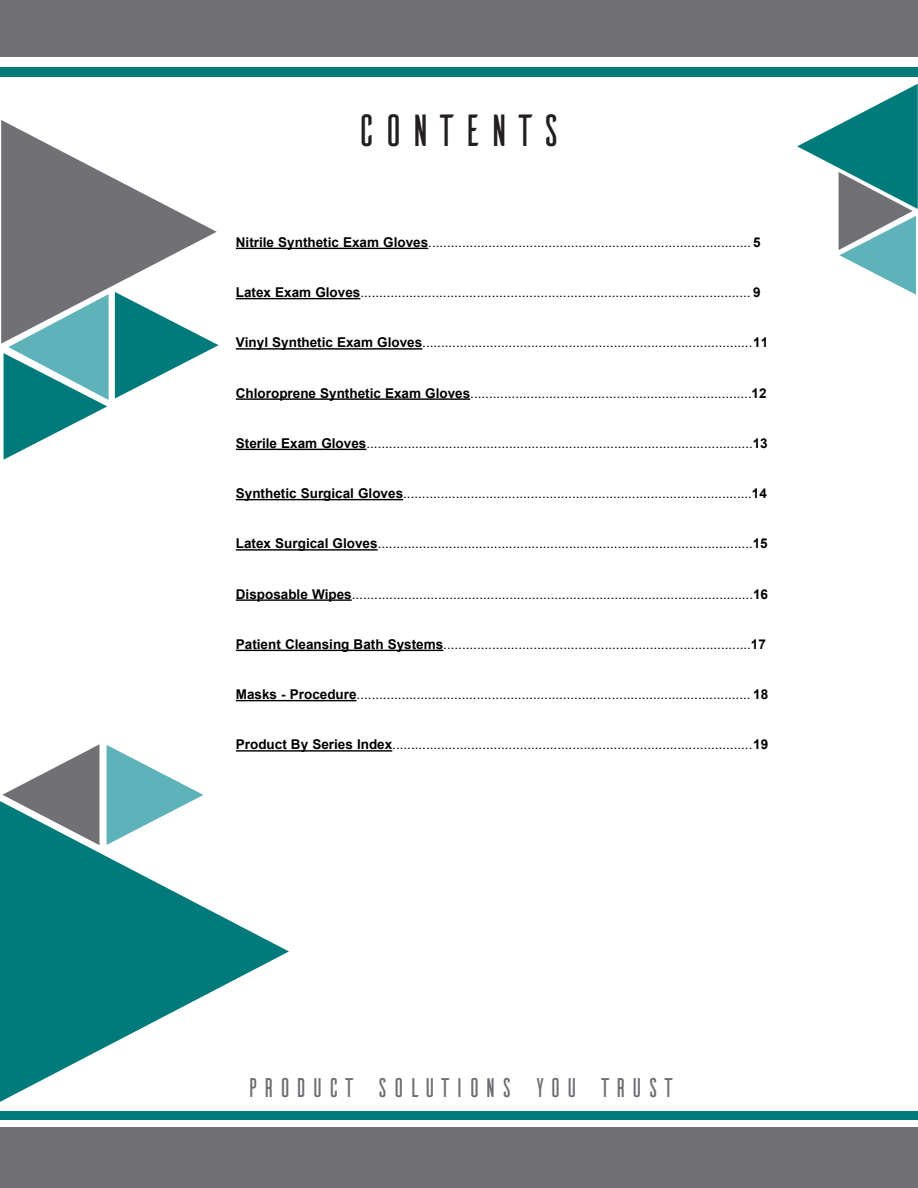
<style>
.page{position:relative;width:918px;height:1188px;background:#fff}
.page>*{position:absolute;margin:0;border:0;box-sizing:border-box;transform-origin:0 0}
.t1{font:45px "Ailerons";color:#231f20}
.t2{font:27px "Ailerons";color:#6c6d70}
.t3{font:13.5px "Arial";color:#000}
.s1{font-weight:700}
</style>
<div class="page">
<div style="left:0;top:0;width:918px;height:57px;background:#717074"></div>
<div style="left:0;top:1128px;width:918px;height:60px;background:#717074"></div>
<div style="left:0;top:1111px;width:918px;height:8px;background:#007a7a"></div>
<div style="left:0;top:67px;width:918px;height:10px;background:#007a7a"></div>
<svg style="left:115px;top:344px;width:104px;height:55px"></svg>
<svg style="left:1px;top:120px;width:216px;height:224px"></svg>
<svg style="left:4px;top:294px;width:105px;height:166px"></svg>
<svg style="left:797px;top:84px;width:121px;height:211px"></svg>
<svg style="left:0;top:801px;width:289px;height:301px;fill:#007a7a"></svg>
<svg style="left:2px;top:744px;width:98px;height:101px"></svg>
<svg style="left:107px;top:745px;width:96px;height:100px"></svg>
<hr style="left:236px;top:248px;width:192px;height:1px;background:#000">
<hr style="left:236px;top:298px;width:124px;height:1px;background:#000">
<hr style="left:236px;top:348px;width:186px;height:2px;background:#000">
<hr style="left:236px;top:398px;width:234px;height:2px;background:#000">
<hr style="left:236px;top:449px;width:130px;height:1px;background:#000">
<hr style="left:236px;top:499px;width:167px;height:1px;background:#000">
<hr style="left:236px;top:549px;width:142px;height:2px;background:#000">
<hr style="left:236px;top:599px;width:116px;height:2px;background:#000">
<hr style="left:236px;top:650px;width:207px;height:1px;background:#000">
<hr style="left:236px;top:700px;width:121px;height:1px;background:#000">
<hr style="left:236px;top:750px;width:156px;height:2px;background:#000">
<p class="t1" style="left:353px;top:109px;width:213px">CONTENTS</p>
<p class="t3" style="left:236px;top:233px;width:526px"><span class="s1">Nitrile Synthetic Exam Gloves</span>...................................................................................... <span class="s1">5</span></p>
<p class="t3" style="left:236px;top:283px;width:526px"><span class="s1">Latex Exam Gloves</span>........................................................................................................ <span class="s1">9</span></p>
<p class="t3" style="left:236px;top:333px;width:534px"><span class="s1">Vinyl Synthetic Exam Gloves</span>........................................................................................<span class="s1">11</span></p>
<p class="t3" style="left:236px;top:384px;width:532px"><span class="s1">Chloroprene Synthetic Exam Gloves</span>...........................................................................<span class="s1">12</span></p>
<p class="t3" style="left:236px;top:434px;width:533px"><span class="s1">Sterile Exam Gloves</span>.......................................................................................................<span class="s1">13</span></p>
<p class="t3" style="left:236px;top:484px;width:533px"><span class="s1">Synthetic Surgical Gloves</span>.............................................................................................<span class="s1">14</span></p>
<p class="t3" style="left:236px;top:534px;width:533px"><span class="s1">Latex Surgical Gloves</span>....................................................................................................<span class="s1">15</span></p>
<p class="t3" style="left:236px;top:585px;width:534px"><span class="s1">Disposable Wipes</span>...........................................................................................................<span class="s1">16</span></p>
<p class="t3" style="left:236px;top:635px;width:532px"><span class="s1">Patient Cleansing Bath Systems</span>..................................................................................<span class="s1">17</span></p>
<p class="t3" style="left:236px;top:685px;width:534px"><span class="s1">Masks - Procedure</span>......................................................................................................... <span class="s1">18</span></p>
<p class="t3" style="left:236px;top:735px;width:534px"><span class="s1">Product By Series Index</span>................................................................................................<span class="s1">19</span></p>
<p class="t2" style="left:245px;top:1075px;width:433px">PRODUCT SOLUTIONS YOU TRUST</p>
</div>
